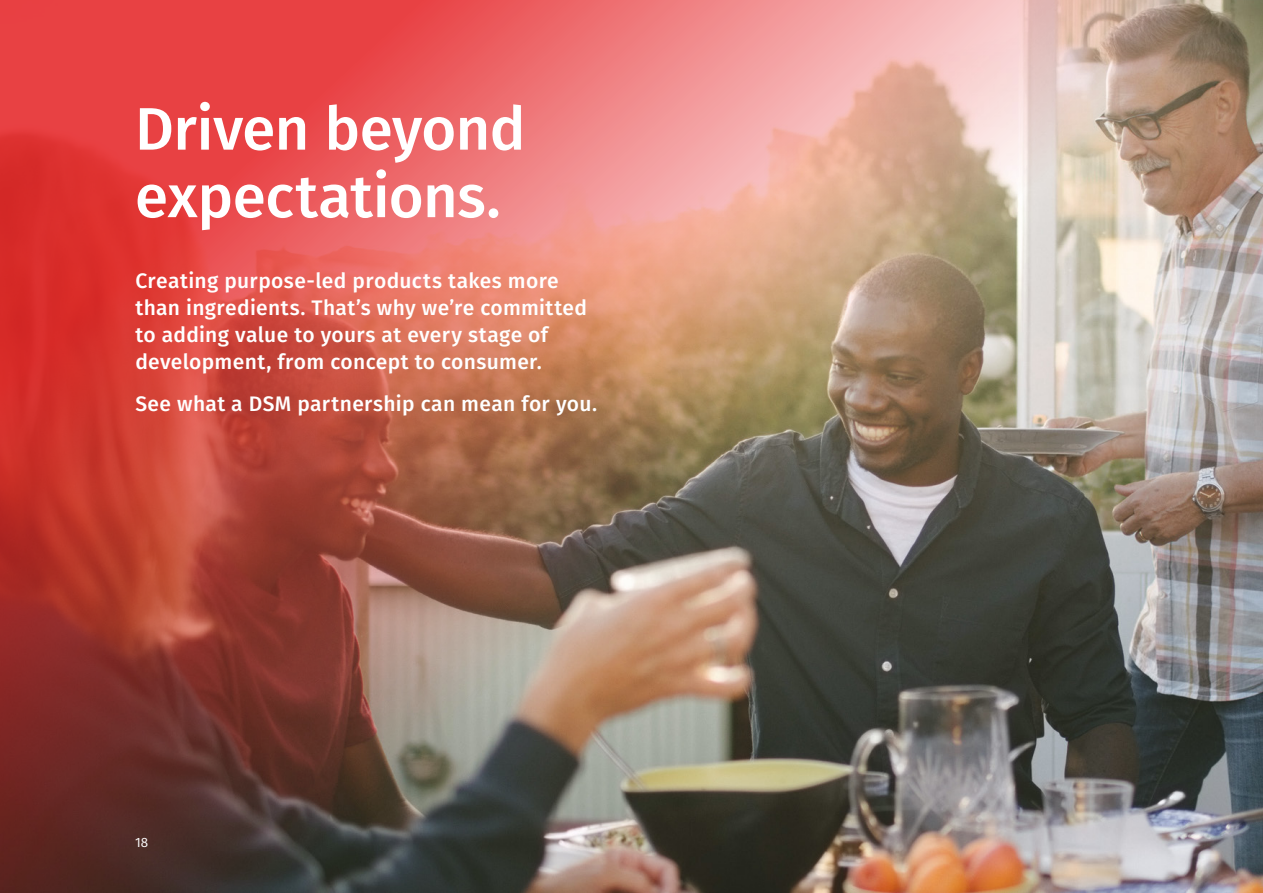
<style>
.page{position:relative;width:1263px;height:893px;background:#fff}
.page>*{position:absolute;margin:0;border:0;box-sizing:border-box;transform-origin:0 0}
.t1{font:500 60px/67.5px "Fira Sans";letter-spacing:-.01em;color:#fff}
.t2{font:500 21px/27px "Fira Sans";letter-spacing:.015em;color:#fff}
.t3{font:13.5px "Fira Sans";color:#fff}
</style>
<div class="page">
<img style="left:0;top:0;width:1263px;height:893px">
<h1 class="t1" style="left:135px;top:92px;width:392px">Driven beyond expectations.</h1>
<p class="t2" style="left:135px;top:266px;width:453px">Creating purpose-led products takes more than ingredients. That’s why we’re committed to adding value to yours at every stage of development, from concept to consumer.</p>
<p class="t2" style="left:135px;top:389px;width:463px">See what a DSM partnership can mean for you.</p>
<p class="t3" style="left:135px;top:832px;width:15px">18</p>
</div>
